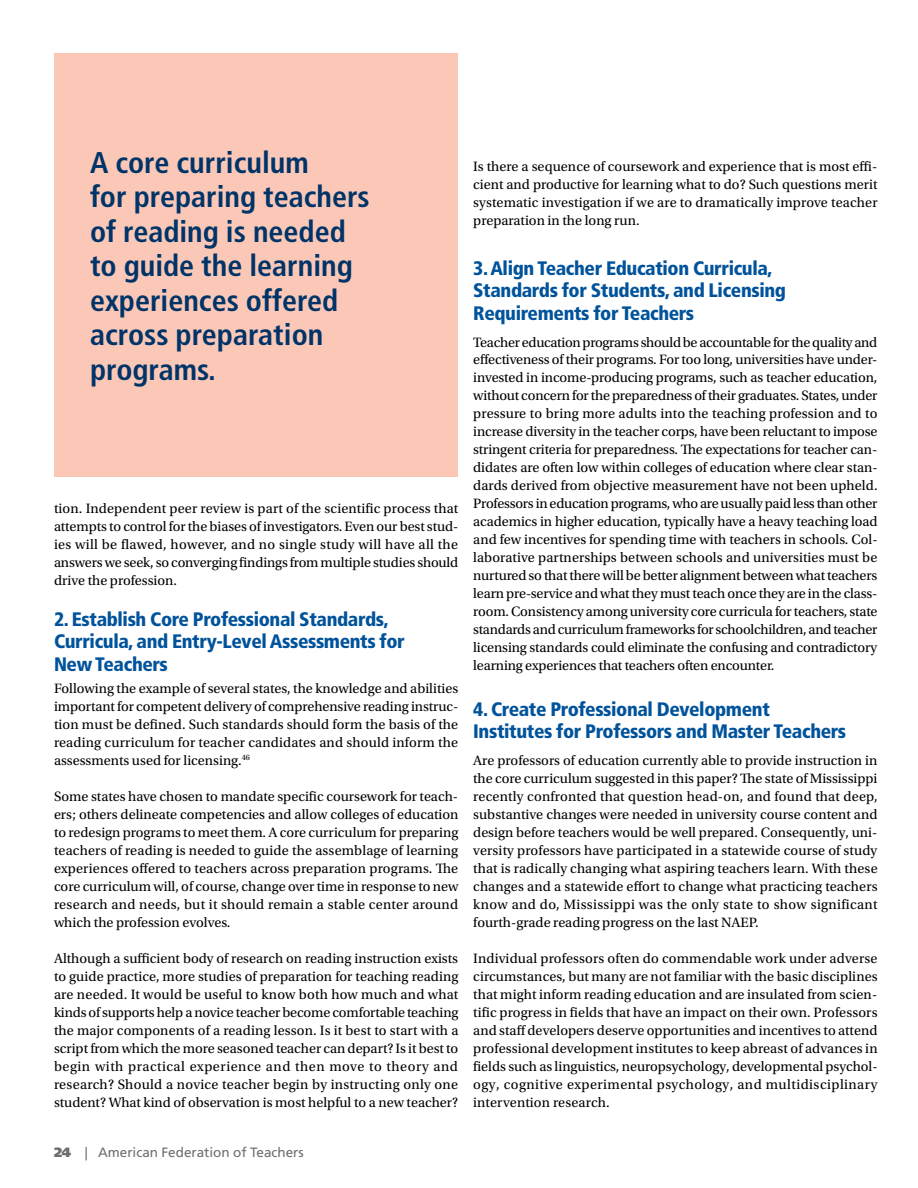
<style>
.page{position:relative;width:918px;height:1188px;background:#fff}
.page>*{position:absolute;margin:0;border:0;box-sizing:border-box;transform-origin:0 0}
.t1{font:700 condensed 30px/34.5px "Frutiger LT Std";color:#003468}
.t2{font:900 condensed 19.5px/22.5px "Frutiger LT Std";letter-spacing:-.02em;color:#00539b}
.t3{font:14.25px/18px "Utopia Std";color:#000;text-align:justify}
.t4{font:13.5px "Frutiger LT Std";color:#6d6e71}
.s1{font-weight:900}
</style>
<div class="page">
<div style="left:54px;top:54px;width:404px;height:423px;background:#fbc8b7"></div>
<h1 class="t1" style="left:90px;top:145px;width:281px">A core curriculum<br>for preparing teachers of reading is needed to guide the learning experiences offered across preparation programs.</h1>
<p class="t3" style="left:54px;top:500px;width:406px">tion. Independent peer review is part of the scientific process that attempts to control for the biases of investigators. Even our best stud&shy;ies will be flawed, however, and no single study will have all the answers we seek, so converging findings from multiple studies should drive the profession.</p>
<h2 class="t2" style="left:54px;top:607px;width:352px">2. Establish Core Professional Standards,<br>Curricula, and Entry-Level Assessments for<br>New Teachers</h2>
<p class="t3" style="left:54px;top:680px;width:406px">Following the example of several states, the knowledge and abilities important for competent delivery of comprehensive reading instruc&shy;tion must be defined. Such standards should form the basis of the reading curriculum for teacher candidates and should inform the assessments used for licensing.<sup>46</sup></p>
<p class="t3" style="left:54px;top:788px;width:406px">Some states have chosen to mandate specific coursework for teach&shy;ers; others delineate competencies and allow colleges of education to redesign programs to meet them. A core curriculum for preparing teachers of reading is needed to guide the assemblage of learning experiences offered to teachers across preparation programs. The core curriculum will, of course, change over time in response to new research and needs, but it should remain a stable center around which the profession evolves.</p>
<p class="t3" style="left:54px;top:950px;width:406px">Although a sufficient body of research on reading instruction exists to guide practice, more studies of preparation for teaching reading are needed. It would be useful to know both how much and what kinds of supports help a novice teacher become comfortable teaching the major components of a reading lesson. Is it best to start with a script from which the more seasoned teacher can depart? Is it best to begin with practical experience and then move to theory and research? Should a novice teacher begin by instructing only one student? What kind of observation is most helpful to a new teacher?</p>
<p class="t3" style="left:473px;top:158px;width:406px">Is there a sequence of coursework and experience that is most effi&shy;cient and productive for learning what to do? Such questions merit systematic investigation if we are to dramatically improve teacher preparation in the long run.</p>
<h2 class="t2" style="left:473px;top:256px;width:314px">3. Align Teacher Education Curricula,<br>Standards for Students, and Licensing<br>Requirements for Teachers</h2>
<p class="t3" style="left:473px;top:333px;width:406px">Teacher education programs should be accountable for the quality and effectiveness of their programs. For too long, universities have under&shy;invested in income-producing programs, such as teacher education, without concern for the preparedness of their graduates. States, under pressure to bring more adults into the teaching profession and to increase diversity in the teacher corps, have been reluctant to impose stringent criteria for preparedness. The expectations for teacher can&shy;didates are often low within colleges of education where clear stan&shy;dards derived from objective measurement have not been upheld.<br>Professors in education programs, who are usually paid less than other academics in higher education, typically have a heavy teaching load and few incentives for spending time with teachers in schools. Col&shy;laborative partnerships between schools and universities must be nurtured so that there will be better alignment between what teachers learn pre-service and what they must teach once they are in the class&shy;room. Consistency among university core curricula for teachers, state standards and curriculum frameworks for schoolchildren, and teacher licensing standards could eliminate the confusing and contradictory learning experiences that teachers often encounter.</p>
<h2 class="t2" style="left:473px;top:697px;width:374px">4. Create Professional Development<br>Institutes for Professors and Master Teachers</h2>
<p class="t3" style="left:473px;top:752px;width:406px">Are professors of education currently able to provide instruction in the core curriculum suggested in this paper? The state of Mississippi recently confronted that question head-on, and found that deep, substantive changes were needed in university course content and design before teachers would be well prepared. Consequently, uni&shy;versity professors have participated in a statewide course of study that is radically changing what aspiring teachers learn. With these changes and a statewide effort to change what practicing teachers know and do, Mississippi was the only state to show significant fourth-grade reading progress on the last NAEP.</p>
<p class="t3" style="left:473px;top:950px;width:406px">Individual professors often do commendable work under adverse circumstances, but many are not familiar with the basic disciplines that might inform reading education and are insulated from scien&shy;tific progress in fields that have an impact on their own. Professors and staff developers deserve opportunities and incentives to attend professional development institutes to keep abreast of advances in fields such as linguistics, neuropsychology, developmental psychol&shy;ogy, cognitive experimental psychology, and multidisciplinary intervention research.</p>
<p class="t4" style="left:54px;top:1144px;width:251px"><span class="s1">24</span> | American Federation of Teachers</p>
</div>
